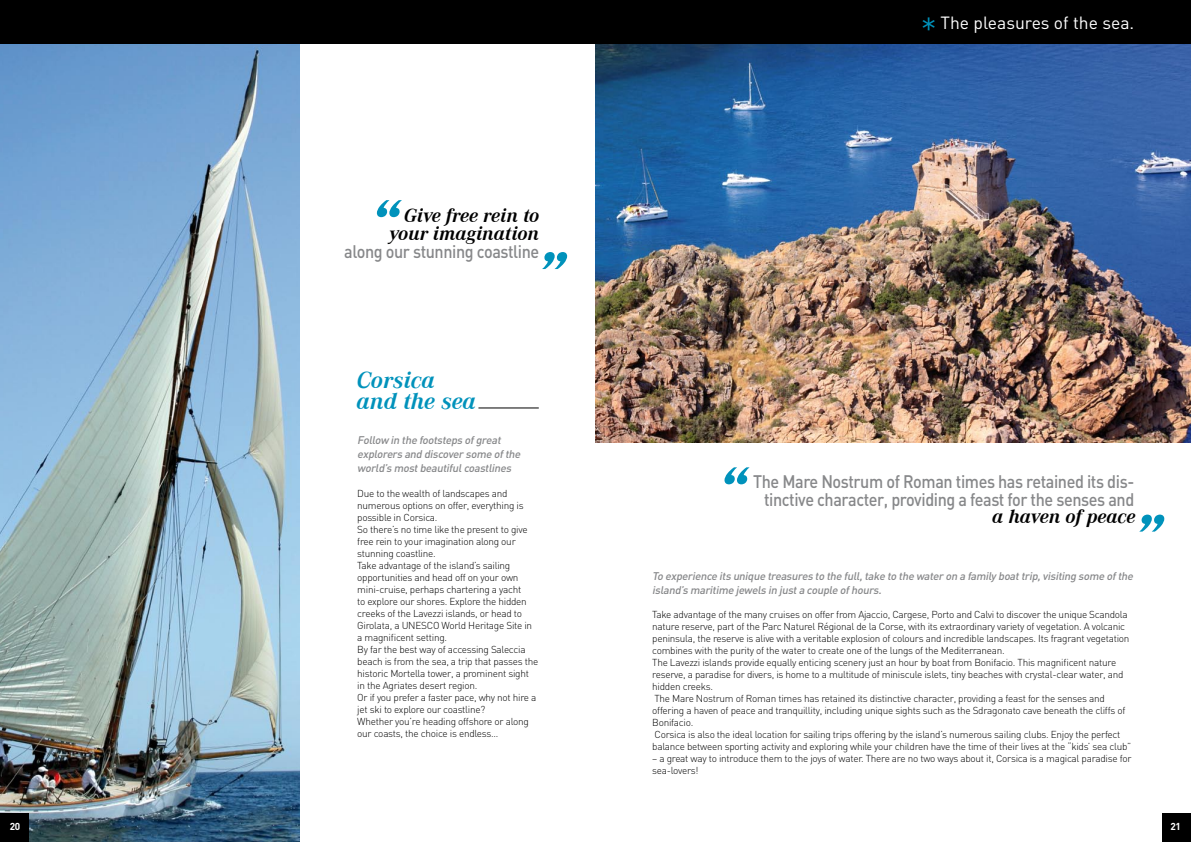
<style>
.page{position:relative;width:1191px;height:842px;background:#fff}
.page>*{position:absolute;margin:0;border:0;box-sizing:border-box;transform-origin:0 0}
.t1{font:300 37px "DIN";color:#0092bb}
.t2{font:italic 700 24px/21px "Corporate A";color:#0092bb}
.t3{font:italic 700 20px/18px "Corporate A";color:#000;text-align:right}
.t4{font:500 18px/18px "DIN";letter-spacing:-.025em;color:#87888a;text-align:right;scale:.9 1}
.t5{font:17.5px "DIN";color:#fff}
.t6{font:italic 500 11px/14px "DIN";color:#87888a}
.t7{font:300 10px/12px "DIN";letter-spacing:-.025em;color:#000}
.t8{font:700 10px "DIN";color:#fff}
</style>
<div class="page">
<img style="left:0;top:43px;width:299px;height:799px">
<img style="left:595px;top:43px;width:596px;height:400px">
<hr style="left:478px;top:408px;width:61px;height:1px;background:#000">
<svg style="left:377px;top:200px;width:25px;height:17px"></svg>
<svg style="left:542px;top:252px;width:25px;height:17px"></svg>
<svg style="left:724px;top:467px;width:25px;height:17px"></svg>
<svg style="left:1139px;top:515px;width:25px;height:17px"></svg>
<div style="left:0;top:0;width:1191px;height:43px;background:#000"></div>
<div style="left:1162px;top:813px;width:29px;height:29px;background:#000"></div>
<div style="left:0;top:813px;width:29px;height:29px;background:#000"></div>
<h3 class="t3" style="left:389px;top:206px;width:151px">Give free rein to your imagination</h3>
<h3 class="t4" style="left:344px;top:242px;width:218px">along our stunning coastline</h3>
<h2 class="t2" style="left:356px;top:370px;width:121px">Corsica and the sea</h2>
<p class="t6" style="left:357px;top:433px;width:167px">Follow in the footsteps ofgreat explorers and discoversome ofthe world’s mostbeautifulcoastlines</p>
<p class="t7" style="left:357px;top:488px;width:182px">Due to the wealth of landscapes and numerous options on offer, everything is possible in Corsica.<br>So there’s no time like the present to give free rein to your imagination along our stunning coastline.<br>Take advantage of the island’s sailing opportunities and head off on your own mini-cruise, perhaps chartering a yacht<br>to explore our shores. Explore the hidden creeks of the Lavezzi islands, or head to Girolata, a UNESCO World Heritage Site in a magnificent setting.<br>By far the best way of accessing Saleccia beach is from the sea, a trip that passes the historic Mortella tower, a prominent sight in the Agriates desert region.<br>Or if you prefer a faster pace, why not hire a jet ski to explore our coastline?<br>Whether you’re heading offshore or along our coasts, the choice is endless…</p>
<h3 class="t5" style="left:940px;top:12px;width:195px">The pleasures of the sea.</h3>
<h1 class="t1" style="left:920px;top:8px;width:19px">*</h1>
<h3 class="t4" style="left:753px;top:472px;width:425px">The Mare Nostrum of Roman times has retained its dis&shy;tinctive character, providing a feast for the senses and</h3>
<h3 class="t3" style="left:992px;top:508px;width:145px">a haven of peace</h3>
<p class="t6" style="left:652px;top:568px;width:485px">To experience its unique treasures to the full,take to the wateron a family boattrip,visiting some ofthe island’s maritime jewels in justa couple ofhours.</p>
<p class="t7" style="left:652px;top:608px;width:481px">Take advantage of the many cruises on offer from Ajaccio, Cargese, Porto and Calvi to discover the unique Scandola nature reserve, part of the Parc Naturel Régional de la Corse, with its extraordinary variety of vegetation. A volcanic peninsula, the reserve is alive with a veritable explosion of colours and incredible landscapes. Its fragrant vegetation combines with the purity of the water to create one of the lungs of the Mediterranean.<br>The Lavezzi islands provide equally enticing scenery just an hour by boat from Bonifacio. This magnificent nature reserve, a paradise for divers, is home to a multitude of miniscule islets, tiny beaches with crystal-clear water, and hidden creeks.<br>The Mare Nostrum of Roman times has retained its distinctive character, providing a feast for the senses and offering a haven of peace and tranquillity, including unique sights such as the Sdragonato cave beneath the cliffs of Bonifacio.<br>Corsica is also the ideal location for sailing trips offering by the island’s numerous sailing clubs. Enjoy the perfect balance between sporting activity and exploring while your children have the time of their lives at the “kids’ sea club”</p>
<p class="t7" style="left:652px;top:752px;width:481px">– a great way to introduce them to the joys of water. There are no two ways about it, Corsica is a magical paradise for sea-lovers!</p>
<p class="t8" style="left:10px;top:820px;width:12px">20</p>
<p class="t8" style="left:1170px;top:820px;width:12px">21</p>
</div>
